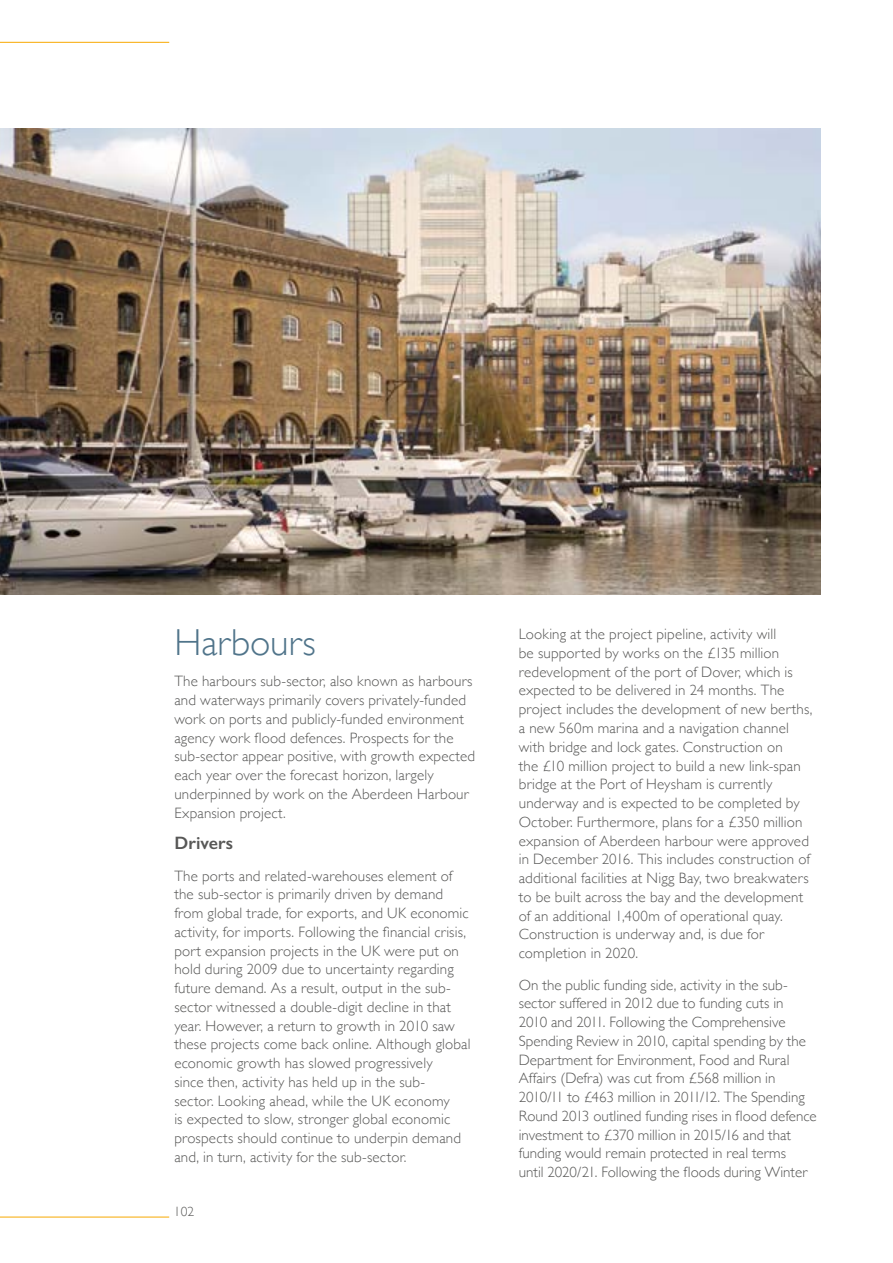
<style>
.page{position:relative;width:893px;height:1263px;background:#fff}
.page>*{position:absolute;margin:0;border:0;box-sizing:border-box;transform-origin:0 0}
.t1{font:300 37.5px "Gill Sans";letter-spacing:.005em;color:#50748a}
.t2{font:600 18px "Gill Sans";letter-spacing:.005em;color:#575756}
.t3{font:300 15px/18.8px "Gill Sans";letter-spacing:.01em;color:#575756}
.t4{font:300 13.5px "Gill Sans";color:#575756}
</style>
<div class="page">
<hr style="left:0;top:42px;width:169px;height:1px;background:#f8a800">
<hr style="left:0;top:1217px;width:169px;height:1px;background:#f8a800">
<img style="left:0;top:128px;width:821px;height:467px">
<h1 class="t1" style="left:174px;top:613px;width:143px">Harbours</h1>
<p class="t3" style="left:174px;top:671px;width:302px">The harbours sub-sector, also known as harbours and waterways primarily covers privately-funded work on ports and publicly-funded environment agency work flood defences. Prospects for the sub-sector appear positive, with growth expected each year over the forecast horizon, largely underpinned by work on the Aberdeen Harbour Expansion project.</p>
<p class="t2" style="left:174px;top:832px;width:60px">Drivers</p>
<p class="t3" style="left:174px;top:865px;width:298px">The ports and related-warehouses element of the sub-sector is primarily driven by demand from global trade, for exports, and UK economic activity, for imports. Following the financial crisis, port expansion projects in the UK were put on hold during 2009 due to uncertainty regarding future demand. As a result, output in the sub&shy;sector witnessed a double-digit decline in that year. However, a return to growth in 2010 saw these projects come back online. Although global economic growth has slowed progressively<br>since then, activity has held up in the sub-<br>sector. Looking ahead, while the UK economy<br>is expected to slow, stronger global economic prospects should continue to underpin demand and, in turn, activity for the sub-sector.</p>
<p class="t4" style="left:174px;top:1201px;width:22px">102</p>
<p class="t3" style="left:519px;top:624px;width:295px">Looking at the project pipeline, activity will<br>be supported by works on the £135 million redevelopment of the port of Dover, which is expected to be delivered in 24 months. The project includes the development of new berths, a new 560m marina and a navigation channel with bridge and lock gates. Construction on<br>the £10 million project to build a new link-span bridge at the Port of Heysham is currently underway and is expected to be completed by October. Furthermore, plans for a £350 million expansion of Aberdeen harbour were approved in December 2016. This includes construction of additional facilities at Nigg Bay, two breakwaters to be built across the bay and the development of an additional 1,400m of operational quay.<br>Construction is underway and, is due for completion in 2020.</p>
<p class="t3" style="left:519px;top:974px;width:299px">On the public funding side, activity in the sub&shy;sector suffered in 2012 due to funding cuts in<br>2010 and 2011. Following the Comprehensive Spending Review in 2010, capital spending by the Department for Environment, Food and Rural Affairs (Defra) was cut from £568 million in 2010/11 to £463 million in 2011/12. The Spending Round 2013 outlined funding rises in flood defence investment to £370 million in 2015/16 and that funding would remain protected in real terms<br>until 2020/21. Following the floods during Winter</p>
</div>
